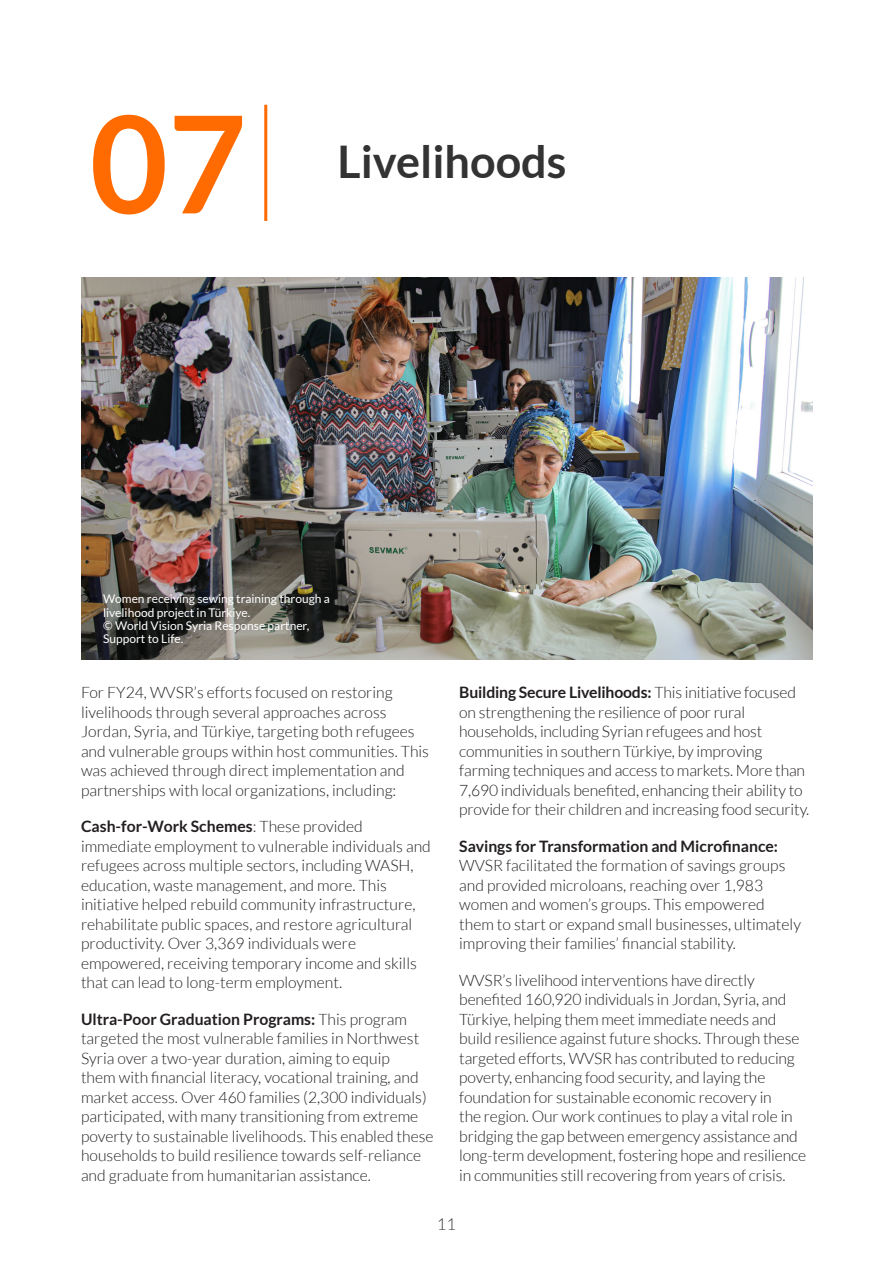
<style>
.page{position:relative;width:893px;height:1263px;background:#fff}
.page>*{position:absolute;margin:0;border:0;box-sizing:border-box;transform-origin:0 0}
.t1{font:700 135px "Lato";color:#ff6b00}
.t2{font:700 45px "Lato";color:#323332}
.t3{font:300 16.5px "Lato";color:#323332}
.t4{font:300 15.75px/19.5px "Lato";color:#231f20}
.t5{font:12px/13.2px "Lato";color:#fff}
.s1{font-weight:700}
</style>
<div class="page">
<hr style="left:264px;top:105px;width:3px;height:116px;background:#ff6b00">
<img style="left:81px;top:277px;width:731px;height:382px">
<p class="t1" style="left:90px;top:87px;width:158px">07</p>
<p class="t2" style="left:337px;top:136px;width:231px">Livelihoods</p>
<p class="t5" style="left:103px;top:592px;width:228px">Women receiving sewing training through a livelihood project in Türkiye.<br>© World Vision Syria Response partner,<br>Support to Life.</p>
<p class="t4" style="left:81px;top:683px;width:350px">For FY24, WVSR’s efforts focused on restoring livelihoods through several approaches across Jordan, Syria, and Türkiye, targeting both refugees and vulnerable groups within host communities. This was achieved through direct implementation and partnerships with local organizations, including:</p>
<p class="t4" style="left:81px;top:817px;width:351px"><span class="s1">Cash-for-Work Schemes</span>: These provided immediate employment to vulnerable individuals and refugees across multiple sectors, including WASH, education, waste management, and more. This initiative helped rebuild community infrastructure, rehabilitate public spaces, and restore agricultural productivity. Over 3,369 individuals were empowered, receiving temporary income and skills that can lead to long-term employment.</p>
<p class="t4" style="left:81px;top:1009px;width:354px"><span class="s1">Ultra-Poor Graduation Programs:</span> This program targeted the most vulnerable families in Northwest Syria over a two-year duration, aiming to equip<br>them with financial literacy, vocational training, and market access. Over 460 families (2,300 individuals) participated, with many transitioning from extreme poverty to sustainable livelihoods. This enabled these households to build resilience towards self-reliance and graduate from humanitarian assistance.</p>
<p class="t4" style="left:459px;top:683px;width:352px"><span class="s1">Building Secure Livelihoods:</span> This initiative focused on strengthening the resilience of poor rural households, including Syrian refugees and host communities in southern Türkiye, by improving farming techniques and access to markets. More than 7,690 individuals benefited, enhancing their ability to provide for their children and increasing food security.</p>
<p class="t4" style="left:459px;top:836px;width:343px"><span class="s1">Savings for Transformation and Microfinance:<br></span>WVSR facilitated the formation of savings groups and provided microloans, reaching over 1,983 women and women’s groups. This empowered them to start or expand small businesses, ultimately improving their families’ financial stability.</p>
<p class="t4" style="left:459px;top:970px;width:348px">WVSR’s livelihood interventions have directly benefited 160,920 individuals in Jordan, Syria, and Türkiye, helping them meet immediate needs and build resilience against future shocks. Through these targeted efforts, WVSR has contributed to reducing poverty, enhancing food security, and laying the foundation for sustainable economic recovery in<br>the region. Our work continues to play a vital role in bridging the gap between emergency assistance and long-term development, fostering hope and resilience in communities still recovering from years of crisis.</p>
<p class="t3" style="left:437px;top:1215px;width:21px">11</p>
</div>
